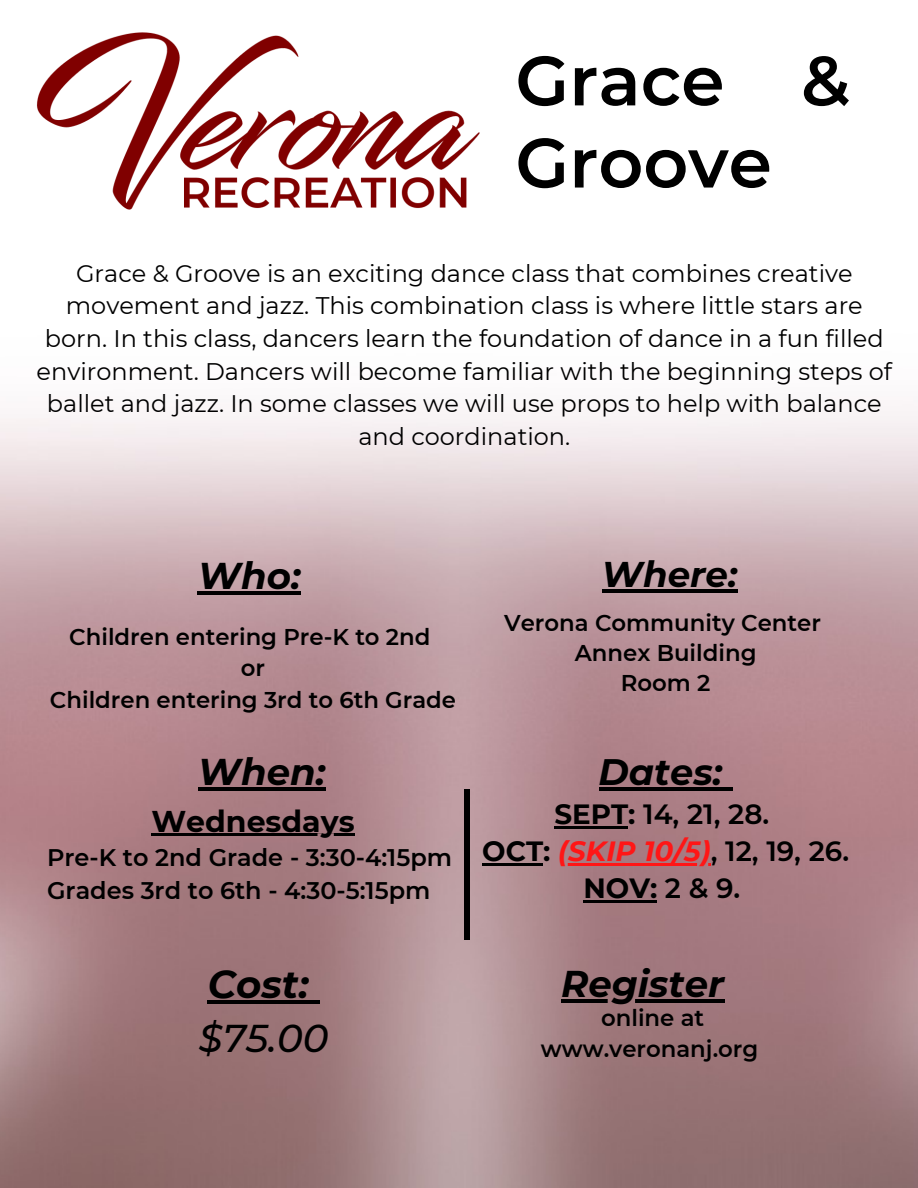
<style>
.page{position:relative;width:918px;height:1188px;background:#fff}
.page>*{position:absolute;margin:0;border:0;box-sizing:border-box;transform-origin:0 0}
.t1{font:600 69.75px/82.2px "Montserrat";color:#000}
.t2{font:italic 500 38.7px "Montserrat";color:#000}
.t3{font:italic 700 38.7px "Montserrat";color:#000}
.t4{font:italic 700 37.2px "Montserrat";color:#000}
.t5{font:italic 700 36.75px "Montserrat";color:#000}
.t6{font:italic 700 35.7px "Montserrat";color:#000}
.t7{font:700 30px "Montserrat";color:#000}
.t8{font:600 27.75px/37.2px "Montserrat";color:#000;text-align:center}
.t9{font:24px/32.7px "Montserrat";color:#000;text-align:center}
.t10{font:600 24px/32.7px "Montserrat";color:#000}
.t11{font:600 22.8px/30.3px "Montserrat";color:#000;text-align:center}
.s1{font-weight:700}
.s2{font-weight:700;font-style:italic;color:#ff1616}
</style>
<div class="page">
<img style="left:0;top:410px;width:918px;height:778px">
<img style="left:37px;top:32px;width:443px;height:178px">
<div style="left:464px;top:789px;width:6px;height:150px;background:#000"></div>
<hr style="left:151px;top:834px;width:204px;height:2px;background:#000">
<hr style="left:198px;top:591px;width:103px;height:3px;background:#000">
<hr style="left:602px;top:589px;width:135px;height:3px;background:#000">
<hr style="left:198px;top:788px;width:128px;height:3px;background:#000">
<hr style="left:208px;top:1000px;width:101px;height:4px;background:#000">
<hr style="left:309px;top:1000px;width:11px;height:4px;background:#000">
<svg style="left:561px;top:999px;width:163px;height:4px"></svg>
<hr style="left:599px;top:787px;width:124px;height:3px;background:#000">
<svg style="left:723px;top:787px;width:10px;height:3px"></svg>
<hr style="left:554px;top:826px;width:74px;height:3px;background:#000">
<hr style="left:482px;top:864px;width:61px;height:2px;background:#000">
<hr style="left:558px;top:864px;width:153px;height:2px;background:#ff1616">
<hr style="left:583px;top:901px;width:74px;height:2px;background:#000">
<h1 class="t1" style="left:515px;top:39px;width:336px">Grace &amp;<br>Groove</h1>
<p class="t9" style="left:37px;top:257px;width:857px">Grace &amp; Groove is an exciting dance class that combines creative movement and jazz. This combination class is where little stars are born. In this class, dancers learn the foundation of dance in a fun filled environment. Dancers will become familiar with the beginning steps of ballet and jazz. In some classes we will use props to help with balance and coordination.</p>
<h3 class="t4" style="left:198px;top:553px;width:105px">Who:</h3>
<h3 class="t6" style="left:602px;top:552px;width:137px">Where:</h3>
<p class="t11" style="left:50px;top:621px;width:408px;line-height:31.5px">Children entering Pre-K to 2nd<br>or<br>Children entering 3rd to 6th Grade</p>
<h3 class="t4" style="left:198px;top:749px;width:129px">When:</h3>
<p class="t7" style="left:151px;top:803px;width:205px">Wednesdays</p>
<p class="t10" style="left:47px;top:841px;width:406px">Pre-K to 2nd Grade - 3:30-4:15pm<br>Grades 3rd to 6th - 4:30-5:15pm</p>
<h2 class="t3" style="left:208px;top:961px;width:103px">Cost:</h2>
<h2 class="t2" style="left:199px;top:1015px;width:131px">$75.00</h2>
<p class="t11" style="left:504px;top:607px;width:318px">Verona Community Center<br>Annex Building<br>Room 2</p>
<h3 class="t5" style="left:599px;top:749px;width:126px">Dates:</h3>
<p class="t8" style="left:482px;top:796px;width:368px"><span class="s1">SEPT:</span> 14, 21, 28.<br><span class="s1">OCT:</span> <span class="s2">(SKIP 10/5)</span>, 12, 19, 26.<br><span class="s1">NOV:</span> 2 &amp; 9.</p>
<h3 class="t4" style="left:561px;top:961px;width:165px">Register</h3>
<p class="t11" style="left:541px;top:1003px;width:219px">online at www.veronanj.org</p>
</div>
